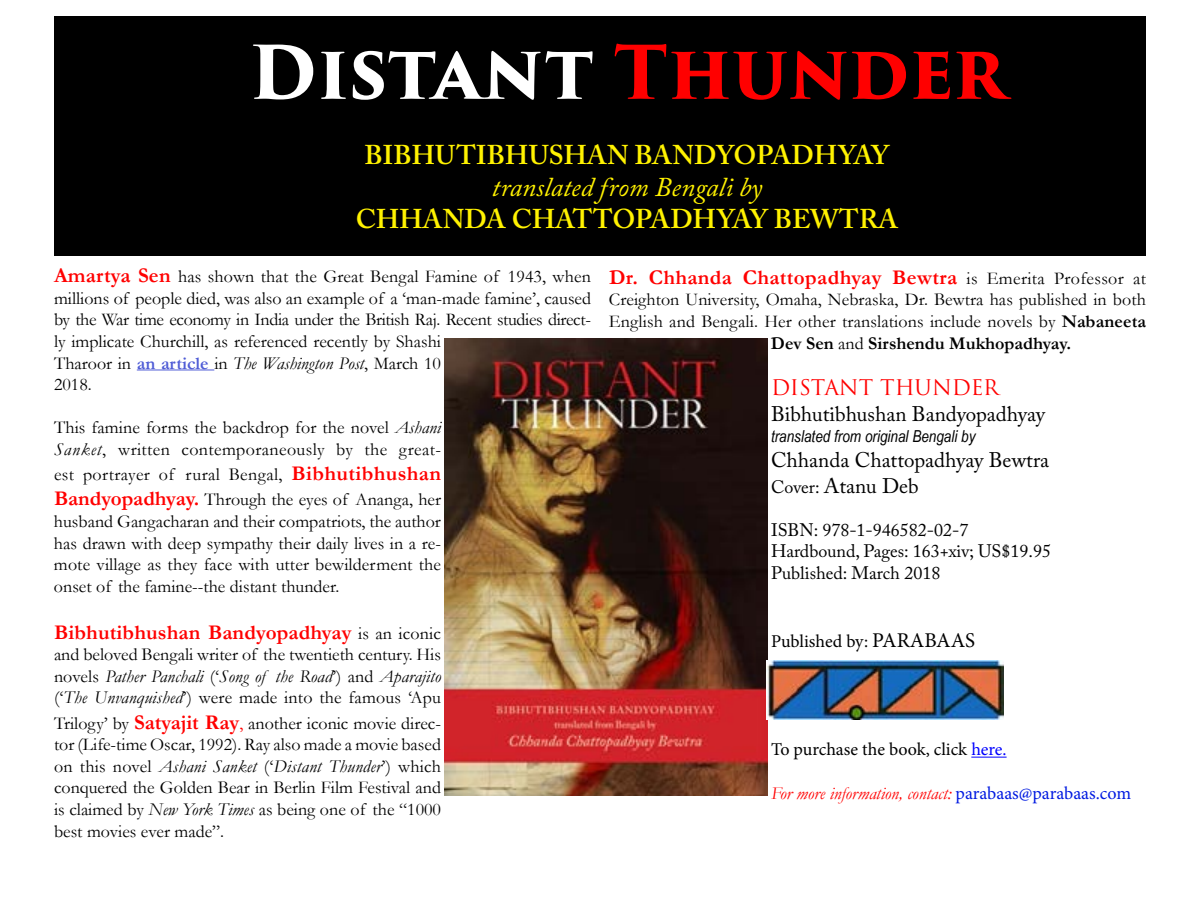
<style>
.page{position:relative;width:1200px;height:900px;background:#fff}
.page>*{position:absolute;margin:0;border:0;box-sizing:border-box;transform-origin:0 0}
.t1{font:700 72px "Trajan Pro 3";letter-spacing:-.005em;color:#fff}
.t2{font:600 27px "Adobe Caslon Pro";color:#fff200}
.t3{font:italic 27px "Adobe Caslon Pro";color:#fff200}
.t4{font:700 21px "Garamond";letter-spacing:.01em;color:#f00}
.t5{font:21px/25.2px "Adobe Caslon Pro";color:#000}
.t6{font:21px "Trajan Pro 3";letter-spacing:-.01em;color:#f00}
.t7{font:18px/21.6px "Garamond";color:#000;text-align:justify}
.t8{font:18px/21.6px "Garamond";letter-spacing:.02em;color:#000}
.t9{font:18px/21.6px "Adobe Caslon Pro";color:#000}
.t10{font:18px "Minion Pro";letter-spacing:-.005em;color:#000}
.t11{font:italic 18px "Garamond";color:#f00}
.t12{font:700 18px "Garamond";color:#000}
.t13{font:italic 16.5px "Arial Narrow";color:#000}
.s1{color:#f00}
.s2{font-weight:700;font-size:21px;color:#f00}
.s3{font-weight:700;color:#4f5cd6}
.s4{font-style:italic}
.s5{font-weight:400;font-size:18px;color:#000}
.s6{font-weight:700}
.s7{font-weight:400}
.s8{font-size:18px}
.s9{font-size:21px}
.s10{color:#00f}
.s11{font-family:"Minion Pro";font-style:normal;color:#001ae1}
</style>
<div class="page">
<div style="left:54px;top:16px;width:1092px;height:240px;background:#000"></div>
<hr style="left:137px;top:370px;width:77px;height:1px;background:#4f5cd6">
<hr style="left:971px;top:757px;width:36px;height:1px;background:#00f">
<img style="left:444px;top:339px;width:324px;height:456px">
<img style="left:766px;top:660px;width:238px;height:60px">
<h1 class="t1" style="left:249px;top:19px;width:759px">Distant <span class="s1">Thunder</span></h1>
<h2 class="t2" style="left:365px;top:138px;width:526px">BIBHUTIBHUSHAN BANDYOPADHYAY</h2>
<h2 class="t3" style="left:492px;top:171px;width:272px">translated from Bengali by</h2>
<h2 class="t2" style="left:356px;top:203px;width:544px">CHHANDA CHATTOPADHYAY BEWTRA</h2>
<p class="t7" style="left:54px;top:265px;width:539px;text-align:left"><span class="s2">Amartya Sen</span> has shown that the Great Bengal Famine of 1943, when millions of people died, was also an example of a ‘man-made famine’, caused by the War time economy in India under the British Raj. Recent studies direct&shy;ly implicate Churchill, as referenced recently by Shashi<br>Tharoor in <span class="s3">an article</span> in <span class="s4">The Washington Post</span>, March 10<br>2018.</p>
<p class="t8" style="left:54px;top:417px;width:389px">This famine forms the backdrop for the novel <span class="s4">Ashani<br>Sanket</span>, written contemporaneously by the great-</p>
<p class="t8" style="left:54px;top:462px;width:389px;line-height:25.2px">est portrayer of rural Bengal, <span class="s2">Bibhutibhushan<br>Bandyopadhyay.</span> Through the eyes of Ananga, her</p>
<p class="t7" style="left:54px;top:510px;width:389px">husband Gangacharan and their compatriots, the author has drawn with deep sympathy their daily lives in a re&shy;mote village as they face with utter bewilderment the onset of the famine--the distant thunder.</p>
<p class="t4" style="left:54px;top:618px;width:388px">Bibhutibhushan Bandyopadhyay <span class="s5">is an iconic</span></p>
<p class="t7" style="left:54px;top:643px;width:389px">and beloved Bengali writer of the twentieth century. His novels <span class="s4">Pather Panchali</span> (‘<span class="s4">Song of the Road</span>’) and <span class="s4">Aparajito </span>(‘<span class="s4">The Unvanquished</span>’) were made into the famous ‘Apu</p>
<p class="t7" style="left:54px;top:712px;width:389px">Trilogy’ by <span class="s2">Satyajit Ray</span><span class="s1">,</span> another iconic movie direc&shy;tor (Life-time Oscar, 1992). Ray also made a movie based on this novel <span class="s4">Ashani Sanket</span> (‘<span class="s4">Distant Thunder</span>’) which conquered the Golden Bear in Berlin Film Festival and is claimed by <span class="s4">New York Times</span> as being one of the “1000 best movies ever made”.</p>
<p class="t4" style="left:609px;top:263px;width:538px">Dr. Chhanda Chattopadhyay Bewtra <span class="s5">is Emerita Professor at</span></p>
<p class="t7" style="left:609px;top:288px;width:538px">Creighton University, Omaha, Nebraska, Dr. Bewtra has published in both</p>
<p class="t7" style="left:609px;top:310px;width:539px">English and Bengali. Her other translations include novels by <span class="s6">Nabaneeta</span></p>
<p class="t12" style="left:771px;top:331px;width:302px">Dev Sen <span class="s7">and</span> Sirshendu Mukhopadhyay.</p>
<p class="t6" style="left:771px;top:373px;width:230px">DISTANT THUNDER</p>
<p class="t5" style="left:771px;top:401px;width:276px">Bibhutibhushan Bandyopadhyay</p>
<p class="t13" style="left:771px;top:425px;width:206px">translated from original Bengali by</p>
<p class="t5" style="left:771px;top:447px;width:280px">Chhanda Chattopadhyay Bewtra<br><span class="s8">Cover:</span> Atanu Deb</p>
<p class="t9" style="left:771px;top:519px;width:282px">ISBN: 978-1-946582-02-7<br>Hardbound, Pages: 163+xiv; US$19.95<br>Published: March 2018</p>
<p class="t10" style="left:771px;top:630px;width:206px">Published by: <span class="s9">PARABAAS</span></p>
<p class="t10" style="left:771px;top:738px;width:237px">To purchase the book, click <span class="s10">here.</span></p>
<p class="t11" style="left:771px;top:781px;width:362px">For more information, contact: <span class="s11">parabaas@parabaas.com</span></p>
</div>
